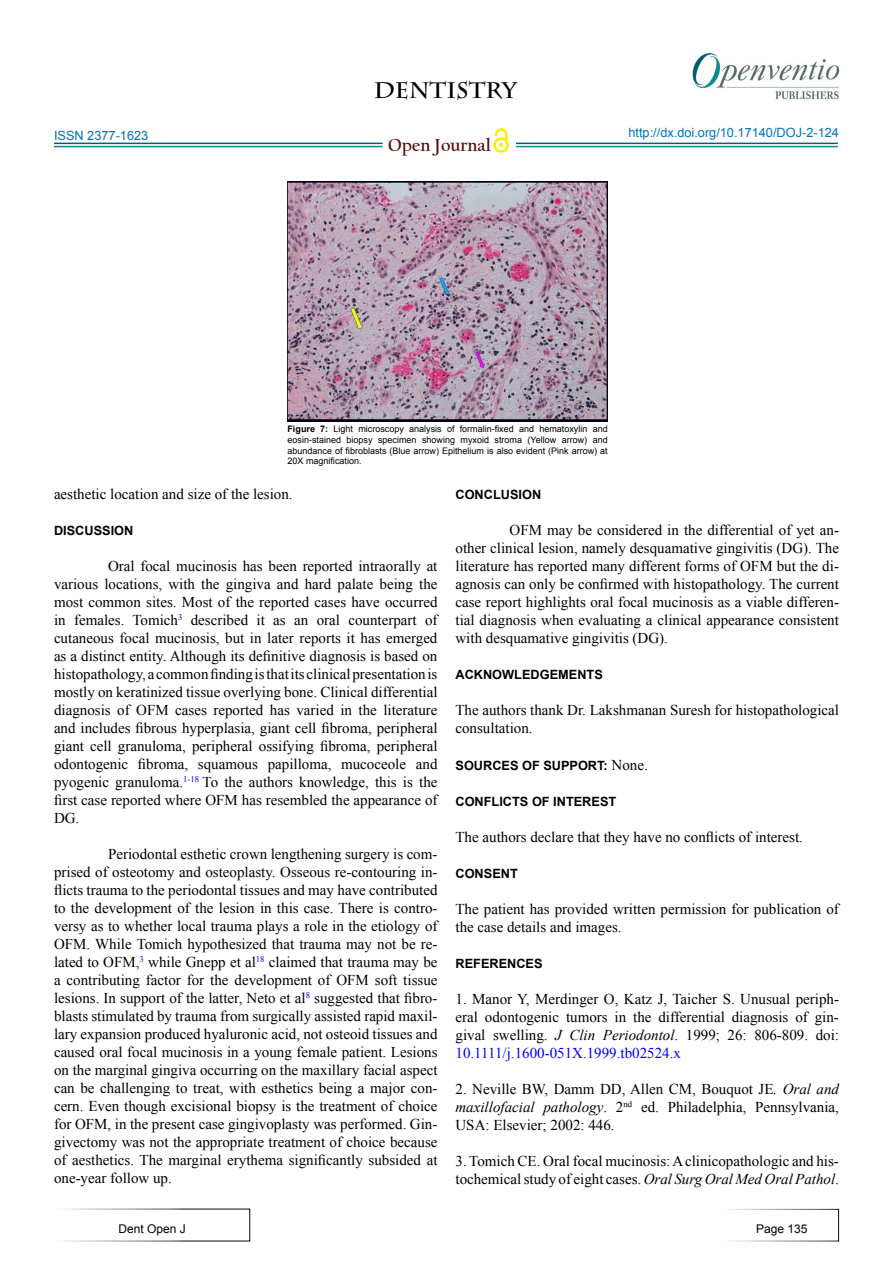
<style>
.page{position:relative;width:893px;height:1263px;background:#fff}
.page>*{position:absolute;margin:0;border:0;box-sizing:border-box;transform-origin:0 0}
.t1{font:700 22.5px "Charlemagne Std";color:#000}
.t2{font:700 18.15px "Californian FB";color:#580b05}
.t3{font:15px/18px "Times New Roman";color:#000;text-align:justify}
.t4{font:700 12.75px "Arial";color:#000}
.t5{font:12.75px "Arial";color:#0072bc}
.t6{font:12.75px "Arial";color:#0071bc}
.t7{font:12px "Arial";color:#000}
.t8{font:9px/10.8px "Arial";color:#000;text-align:justify}
.s1{font-weight:700}
.s2{font-family:"Times New Roman";font-weight:400;font-size:15px}
.s3{font-style:italic}
.s4{color:#0000fa}
</style>
<div class="page">
<hr style="left:54px;top:143px;width:328px;height:1px;background:#015d75">
<hr style="left:54px;top:146px;width:328px;height:1px;background:#0a8b93">
<hr style="left:516px;top:143px;width:322px;height:1px;background:#015d75">
<hr style="left:516px;top:146px;width:322px;height:1px;background:#0a8b93">
<svg style="left:493px;top:137px;width:16px;height:16px"></svg>
<svg style="left:496px;top:140px;width:10px;height:10px"></svg>
<svg style="left:495px;top:128px;width:13px;height:19px"></svg>
<div style="left:54px;top:1209px;width:196px;height:32px;border:1px solid #fff"></div>
<div style="left:723px;top:1209px;width:116px;height:32px;border:1px solid #fff"></div>
<img style="left:692px;top:52px;width:148px;height:48px">
<img style="left:287px;top:181px;width:321px;height:240px">
<p class="t6" style="left:54px;top:127px;width:96px">ISSN 2377-1623</p>
<h1 class="t1" style="left:374px;top:77px;width:144px">DENTISTRY</h1>
<p class="t2" style="left:388px;top:135px;width:104px">Open Journal</p>
<p class="t5" style="left:628px;top:124px;width:212px">http://dx.doi.org/10.17140/DOJ-2-124</p>
<p class="t8" style="left:287px;top:423px;width:322px"><span class="s1">Figure 7:</span> Light microscopy analysis of formalin-fixed and hematoxylin and eosin-stained biopsy specimen showing myxoid stroma (Yellow arrow) and abundance of fibroblasts (Blue arrow) Epithelium is also evident (Pink arrow) at 20X magnification.</p>
<p class="t3" style="left:54px;top:485px;width:240px">aesthetic location and size of the lesion.</p>
<p class="t4" style="left:54px;top:522px;width:81px">DISCUSSION</p>
<p class="t3" style="left:54px;top:557px;width:385px;text-indent:54px">Oral focal mucinosis has been reported intraorally at various locations, with the gingiva and hard palate being the most common sites. Most of the reported cases have occurred in females. Tomich<sup>3</sup> described it as an oral counterpart of cutaneous focal mucinosis, but in later reports it has emerged as a distinct entity. Although its definitive diagnosis is based on histopathology, a common finding is that its clinical presentation is mostly on keratinized tissue overlying bone. Clinical differential diagnosis of OFM cases reported has varied in the literature and includes fibrous hyperplasia, giant cell fibroma, peripheral giant cell granuloma, peripheral ossifying fibroma, peripheral odontogenic fibroma, squamous papilloma, mucoceole and pyogenic granuloma.<sup>1-18</sup> To the authors knowledge, this is the first case reported where OFM has resembled the appearance of DG.</p>
<p class="t3" style="left:54px;top:845px;width:385px;text-indent:54px">Periodontal esthetic crown lengthening surgery is com&shy;prised of osteotomy and osteoplasty. Osseous re-contouring in&shy;flicts trauma to the periodontal tissues and may have contributed to the development of the lesion in this case. There is contro&shy;versy as to whether local trauma plays a role in the etiology of OFM. While Tomich hypothesized that trauma may not be re&shy;lated to OFM,<sup>3</sup> while Gnepp et al<sup>18</sup> claimed that trauma may be a contributing factor for the development of OFM soft tissue lesions. In support of the latter, Neto et al<sup>8</sup> suggested that fibro&shy;blasts stimulated by trauma from surgically assisted rapid maxil&shy;lary expansion produced hyaluronic acid, not osteoid tissues and caused oral focal mucinosis in a young female patient. Lesions on the marginal gingiva occurring on the maxillary facial aspect can be challenging to treat, with esthetics being a major con&shy;cern. Even though excisional biopsy is the treatment of choice for OFM, in the present case gingivoplasty was performed. Gin&shy;givectomy was not the appropriate treatment of choice because of aesthetics. The marginal erythema significantly subsided at one-year follow up.</p>
<p class="t7" style="left:118px;top:1220px;width:69px">Dent Open J</p>
<p class="t4" style="left:455px;top:486px;width:87px">CONCLUSION</p>
<p class="t3" style="left:455px;top:521px;width:385px;text-indent:54px">OFM may be considered in the differential of yet an&shy;other clinical lesion, namely desquamative gingivitis (DG). The literature has reported many different forms of OFM but the di&shy;agnosis can only be confirmed with histopathology. The current case report highlights oral focal mucinosis as a viable differen&shy;tial diagnosis when evaluating a clinical appearance consistent with desquamative gingivitis (DG).</p>
<p class="t4" style="left:455px;top:666px;width:149px">ACKNOWLEDGEMENTS</p>
<p class="t3" style="left:455px;top:701px;width:385px">The authors thank Dr. Lakshmanan Suresh for histopathological consultation.</p>
<p class="t4" style="left:455px;top:756px;width:194px">SOURCES OF SUPPORT: <span class="s2">None.</span></p>
<p class="t4" style="left:455px;top:793px;width:162px">CONFLICTS OF INTEREST</p>
<p class="t3" style="left:455px;top:828px;width:349px">The authors declare that they have no conflicts of interest.</p>
<p class="t4" style="left:455px;top:865px;width:64px">CONSENT</p>
<p class="t3" style="left:455px;top:900px;width:385px">The patient has provided written permission for publication of the case details and images.</p>
<p class="t4" style="left:455px;top:955px;width:89px">REFERENCES</p>
<p class="t3" style="left:455px;top:990px;width:385px">1. Manor Y, Merdinger O, Katz J, Taicher S. Unusual periph&shy;eral odontogenic tumors in the differential diagnosis of gin&shy;gival swelling. <span class="s3">J Clin Periodontol</span>. 1999; 26: 806-809. doi:<br><span class="s4">10.1111/j.1600-051X.1999.tb02524.x</span></p>
<p class="t3" style="left:455px;top:1080px;width:385px">2. Neville BW, Damm DD, Allen CM, Bouquot JE<span class="s3">. Oral and maxillofacial pathology</span>. 2<sup>nd</sup> ed. Philadelphia, Pennsylvania, USA: Elsevier; 2002: 446.</p>
<p class="t3" style="left:455px;top:1152px;width:385px">3. Tomich CE. Oral focal mucinosis: A clinicopathologic and his&shy;tochemical study of eight cases. <span class="s3">Oral Surg Oral Med Oral Pathol</span>.</p>
<p class="t7" style="left:756px;top:1220px;width:53px">Page 135</p>
</div>
